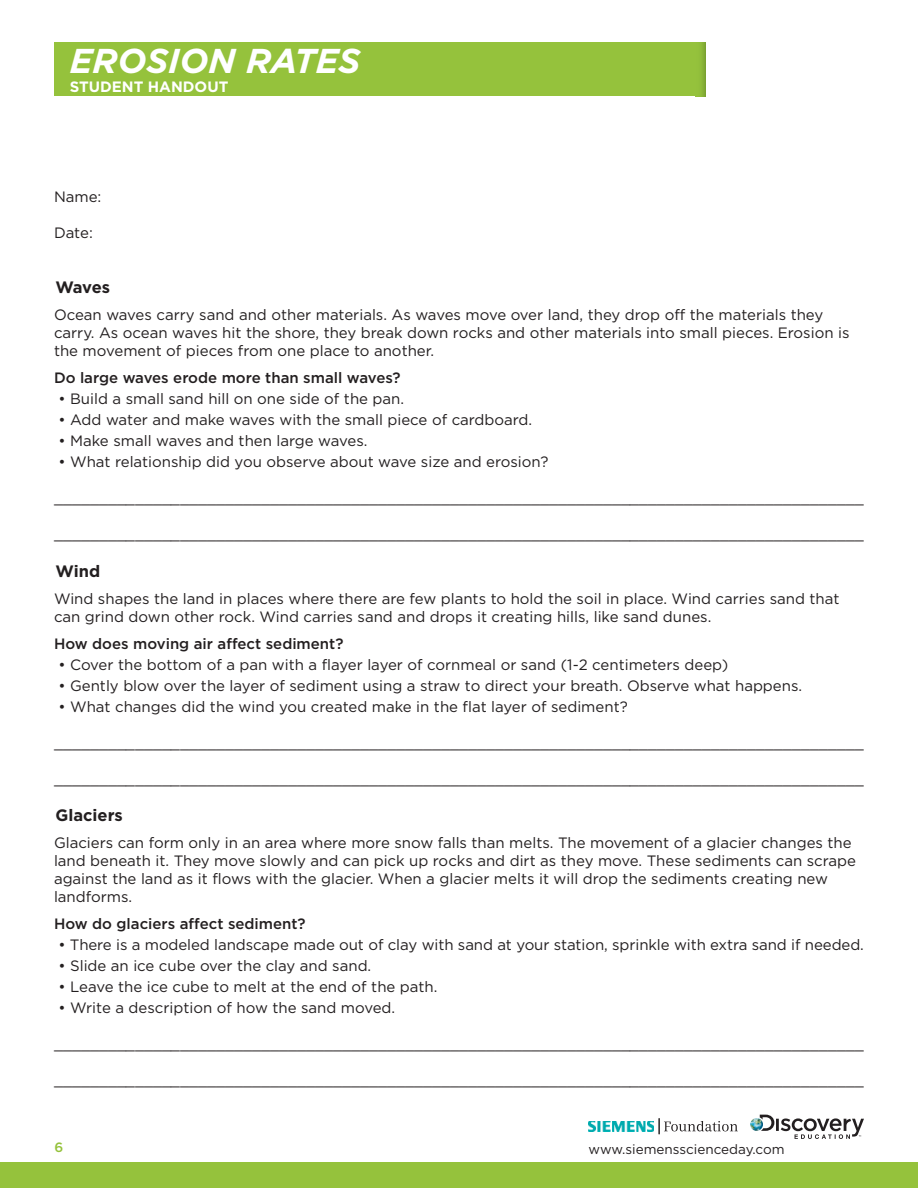
<style>
.page{position:relative;width:918px;height:1188px;background:#fff}
.page>*{position:absolute;margin:0;border:0;box-sizing:border-box;transform-origin:0 0}
.t1{font:italic 700 34.5px "Gotham";color:#fff}
.t2{font:700 16.5px "Gotham";color:#231f20}
.t3{font:15px/18px "Gotham";color:#231f20}
.t4{font:500 15px "Gotham";color:#231f20}
.t5{font:700 15px "Gotham";color:#fff}
.t6{font:13.5px "Gotham";color:#231f20}
.t7{font:500 13.5px "Gotham";color:#95c23c}
</style>
<div class="page">
<div style="left:54px;top:42px;width:651px;height:54px;background:#95c23c"></div>
<div style="left:0;top:1163px;width:918px;height:25px;background:#95c23c"></div>
<img style="left:589px;top:1121px;width:65px;height:10px">
<svg style="left:659px;top:1118px;width:79px;height:16px"></svg>
<svg style="left:750px;top:1115px;width:114px;height:24px"></svg>
<h1 class="t1" style="left:70px;top:41px;width:292px">EROSION RATES</h1>
<p class="t5" style="left:70px;top:78px;width:160px">STUDENT HANDOUT</p>
<p class="t3" style="left:54px;top:187px;width:49px">Name:</p>
<p class="t3" style="left:54px;top:223px;width:40px">Date:</p>
<p class="t2" style="left:56px;top:278px;width:56px">Waves</p>
<p class="t3" style="left:54px;top:306px;width:797px">Ocean waves carry sand and other materials. As waves move over land, they drop off the materials they carry. As ocean waves hit the shore, they break down rocks and other materials into small pieces. Erosion is the movement of pieces from one place to another.</p>
<p class="t4" style="left:54px;top:370px;width:348px">Do large waves erode more than small waves?</p>
<p class="t3" style="left:58px;top:390px;width:347px">• Build a small sand hill on one side of the pan.</p>
<p class="t3" style="left:58px;top:411px;width:475px">• Add water and make waves with the small piece of cardboard.</p>
<p class="t3" style="left:58px;top:432px;width:311px">• Make small waves and then large waves.</p>
<p class="t3" style="left:58px;top:453px;width:491px">• What relationship did you observe about wave size and erosion?</p>
<p class="t3" style="left:54px;top:489px;width:811px">__________________________________________________________________________________________</p>
<p class="t3" style="left:54px;top:525px;width:811px">__________________________________________________________________________________________</p>
<p class="t2" style="left:56px;top:561px;width:46px">Wind</p>
<p class="t3" style="left:54px;top:589px;width:787px">Wind shapes the land in places where there are few plants to hold the soil in place. Wind carries sand that can grind down other rock. Wind carries sand and drops it creating hills, like sand dunes.</p>
<p class="t4" style="left:54px;top:635px;width:291px">How does moving air affect sediment?</p>
<p class="t3" style="left:58px;top:655px;width:671px">• Cover the bottom of a pan with a flayer layer of cornmeal or sand (1-2 centimeters deep)</p>
<p class="t3" style="left:58px;top:676px;width:745px">• Gently blow over the layer of sediment using a straw to direct your breath. Observe what happens.</p>
<p class="t3" style="left:58px;top:697px;width:571px">• What changes did the wind you created make in the flat layer of sediment?</p>
<p class="t3" style="left:54px;top:733px;width:811px">__________________________________________________________________________________________</p>
<p class="t3" style="left:54px;top:769px;width:811px">__________________________________________________________________________________________</p>
<p class="t2" style="left:56px;top:806px;width:69px">Glaciers</p>
<p class="t3" style="left:54px;top:834px;width:803px">Glaciers can form only in an area where more snow falls than melts. The movement of a glacier changes the land beneath it. They move slowly and can pick up rocks and dirt as they move. These sediments can scrape against the land as it flows with the glacier. When a glacier melts it will drop the sediments creating new landforms.</p>
<p class="t4" style="left:54px;top:916px;width:253px">How do glaciers affect sediment?</p>
<p class="t3" style="left:58px;top:936px;width:807px">• There is a modeled landscape made out of clay with sand at your station, sprinkle with extra sand if needed.</p>
<p class="t3" style="left:58px;top:957px;width:314px">• Slide an ice cube over the clay and sand.</p>
<p class="t3" style="left:58px;top:978px;width:380px">• Leave the ice cube to melt at the end of the path.</p>
<p class="t3" style="left:58px;top:999px;width:338px">• Write a description of how the sand moved.</p>
<p class="t3" style="left:54px;top:1035px;width:811px">__________________________________________________________________________________________</p>
<p class="t3" style="left:54px;top:1071px;width:811px">__________________________________________________________________________________________</p>
<p class="t7" style="left:54px;top:1139px;width:10px">6</p>
<p class="t6" style="left:589px;top:1142px;width:197px">www.siemensscienceday.com</p>
</div>
